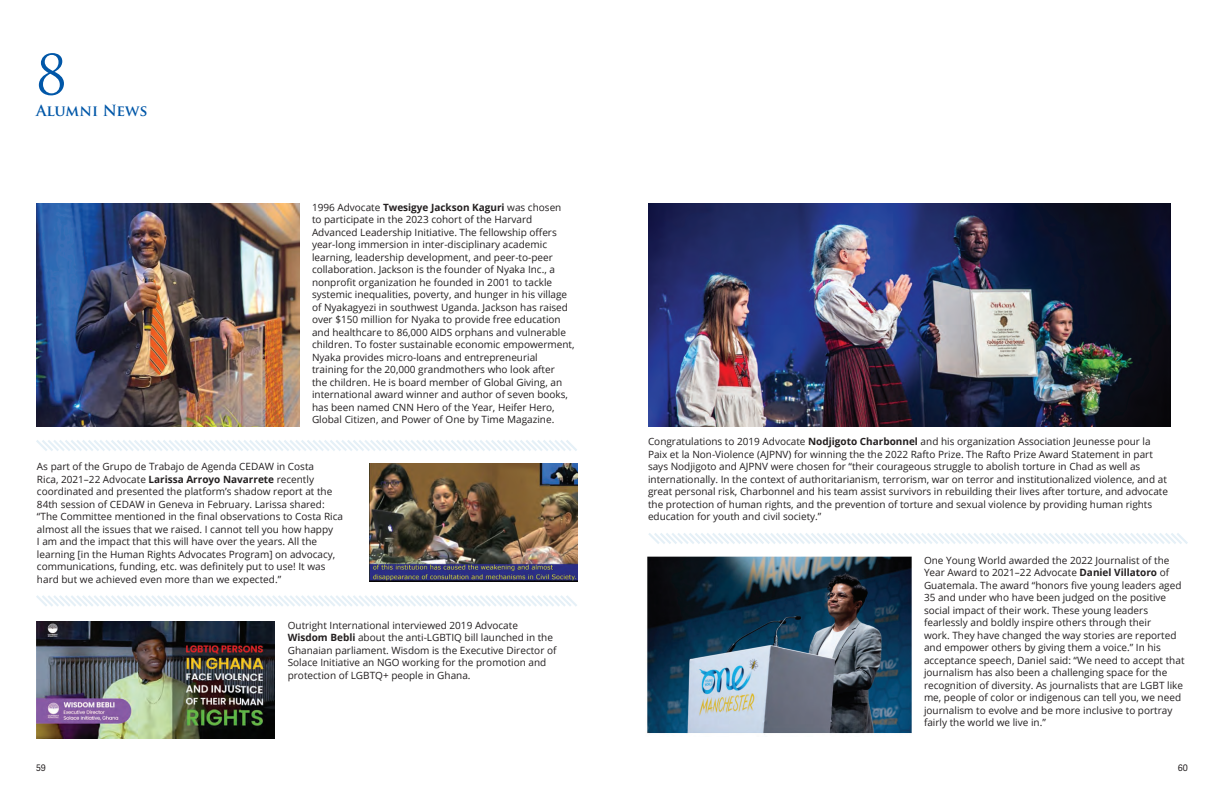
<style>
.page{position:relative;width:1224px;height:792px;background:#fff}
.page>*{position:absolute;margin:0;border:0;box-sizing:border-box;transform-origin:0 0}
.t1{font:54px "Trajan Pro";color:#0157a8}
.t2{font:700 15px "Trajan Pro";color:#0157a8}
.t3{font:10px/12.5px "Open Sans";color:#231f20}
.t4{font:9px "Adelle Sans";color:#231f20}
.s1{font-weight:700}
</style>
<div class="page">
<img style="left:648px;top:203px;width:523px;height:223px">
<img style="left:36px;top:204px;width:264px;height:222px">
<img style="left:37px;top:621px;width:237px;height:117px">
<img style="left:369px;top:464px;width:208px;height:117px">
<img style="left:647px;top:556px;width:265px;height:178px">
<svg style="left:36px;top:440px;width:541px;height:11px"></svg>
<svg style="left:36px;top:595px;width:541px;height:12px"></svg>
<svg style="left:648px;top:533px;width:540px;height:11px"></svg>
<h1 class="t1" style="left:36px;top:41px;width:32px">8</h1>
<h2 class="t2" style="left:36px;top:102px;width:113px">Alumni News</h2>
<p class="t3" style="left:312px;top:201px;width:264px">1996 Advocate <span class="s1">Twesigye Jackson Kaguri</span> was chosen<br>to participate in the 2023 cohort of the Harvard Advanced Leadership Initiative. The fellowship offers year-long immersion in inter-disciplinary academic learning, leadership development, and peer-to-peer collaboration. Jackson is the founder of Nyaka Inc., a nonprofit organization he founded in 2001 to tackle systemic inequalities, poverty, and hunger in his village of Nyakagyezi in southwest Uganda. Jackson has raised over $150 million for Nyaka to provide free education and healthcare to 86,000 AIDS orphans and vulnerable children. To foster sustainable economic empowerment, Nyaka provides micro-loans and entrepreneurial training for the 20,000 grandmothers who look after<br>the children. He is board member of Global Giving, an international award winner and author of seven books, has been named CNN Hero of the Year, Heifer Hero, Global Citizen, and Power of One by Time Magazine.</p>
<p class="t3" style="left:37px;top:460px;width:308px">As part of the Grupo de Trabajo de Agenda CEDAW in Costa<br>Rica, 2021–22 Advocate <span class="s1">Larissa Arroyo Navarrete</span> recently coordinated and presented the platform’s shadow report at the 84th session of CEDAW in Geneva in February. Larissa shared: “The Committee mentioned in the final observations to Costa Rica almost all the issues that we raised. I cannot tell you how happy<br>I am and the impact that this will have over the years. All the learning [in the Human Rights Advocates Program] on advocacy, communications, funding, etc. was definitely put to use! It was hard but we achieved even more than we expected.”</p>
<p class="t3" style="left:288px;top:619px;width:270px">Outright International interviewed 2019 Advocate <span class="s1">Wisdom Bebli</span> about the anti-LGBTIQ bill launched in the Ghanaian parliament. Wisdom is the Executive Director of Solace Initiative an NGO working for the promotion and protection of LGBTQ+ people in Ghana.</p>
<p class="t3" style="left:648px;top:435px;width:522px">Congratulations to 2019 Advocate <span class="s1">Nodjigoto Charbonnel</span> and his organization Association Jeunesse pour la Paix et la Non-Violence (AJPNV) for winning the the 2022 Rafto Prize. The Rafto Prize Award Statement in part says Nodjigoto and AJPNV were chosen for “their courageous struggle to abolish torture in Chad as well as internationally. In the context of authoritarianism, terrorism, war on terror and institutionalized violence, and at great personal risk, Charbonnel and his team assist survivors in rebuilding their lives after torture, and advocate the protection of human rights, and the prevention of torture and sexual violence by providing human rights education for youth and civil society.”</p>
<p class="t3" style="left:924px;top:554px;width:262px">One Young World awarded the 2022 Journalist of the Year Award to 2021–22 Advocate <span class="s1">Daniel Villatoro</span> of Guatemala. The award “honors five young leaders aged 35 and under who have been judged on the positive social impact of their work. These young leaders fearlessly and boldly inspire others through their<br>work. They have changed the way stories are reported and empower others by giving them a voice.” In his acceptance speech, Daniel said: “We need to accept that journalism has also been a challenging space for the recognition of diversity. As journalists that are LGBT like me, people of color or indigenous can tell you, we need journalism to evolve and be more inclusive to portray fairly the world we live in.”</p>
<p class="t4" style="left:36px;top:761px;width:11px">59</p>
<p class="t4" style="left:1178px;top:761px;width:12px">60</p>
</div>
